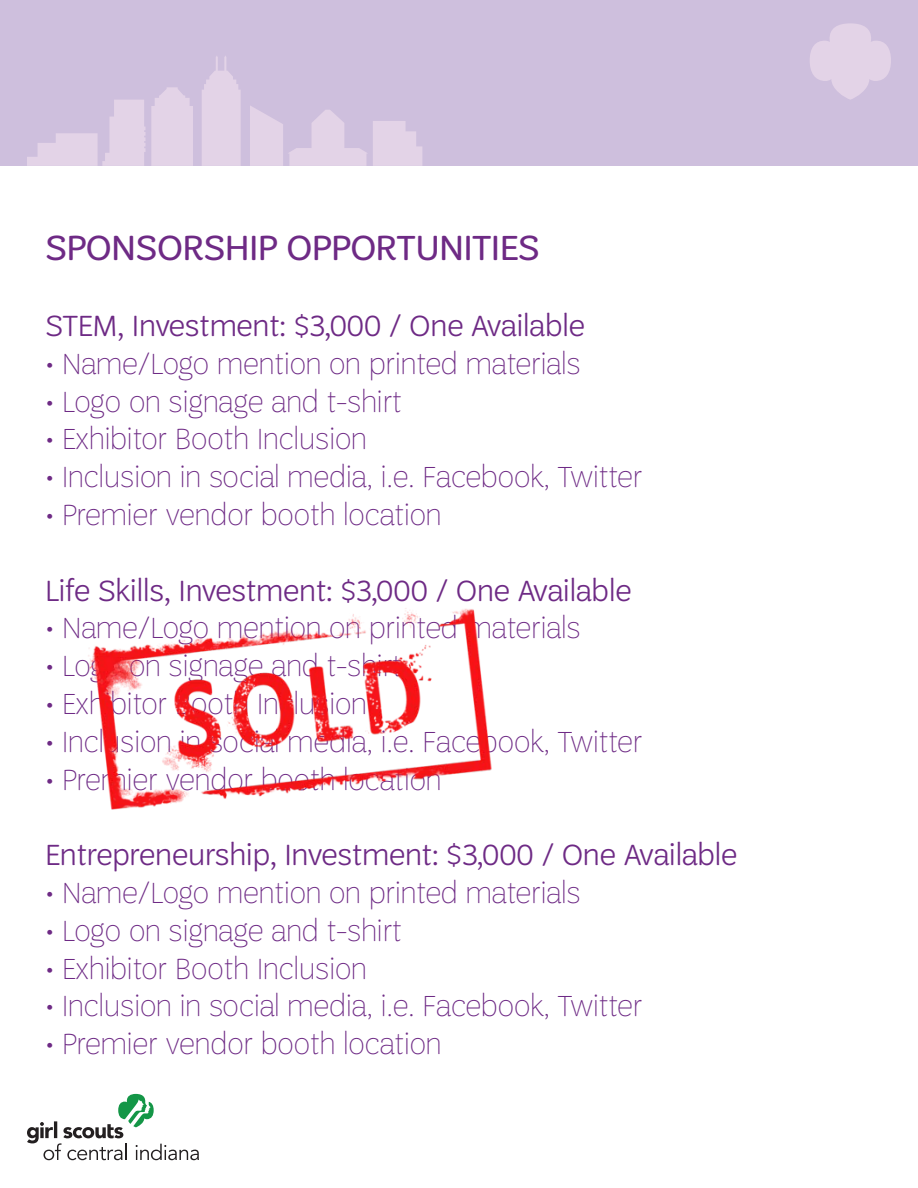
<style>
.page{position:relative;width:918px;height:1188px;background:#fff}
.page>*{position:absolute;margin:0;border:0;box-sizing:border-box;transform-origin:0 0}
.t1{font:37.5px "Trefoil Sans";color:#6e2a85}
.t2{font:100 31.5px "Trefoil Sans";color:#6e2a85}
.t3{font:300 31.5px "Trefoil Sans";color:#6e2a85}
</style>
<div class="page">
<div style="left:0;top:0;width:918px;height:166px;background:#cebfdd"></div>
<svg style="left:202px;top:56px;width:39px;height:110px"></svg>
<svg style="left:250px;top:106px;width:172px;height:60px"></svg>
<svg style="left:27px;top:87px;width:166px;height:79px"></svg>
<svg style="left:27px;top:1094px;width:172px;height:66px"></svg>
<svg style="left:810px;top:23px;width:81px;height:77px"></svg>
<img style="left:88px;top:608px;width:404px;height:202px">
<p class="t1" style="left:45px;top:228px;width:496px">SPONSORSHIP OPPORTUNITIES</p>
<p class="t3" style="left:45px;top:309px;width:541px">STEM, Investment: $3,000 / One Available</p>
<p class="t2" style="left:45px;top:347px;width:537px">• Name/Logo mention on printed materials</p>
<p class="t2" style="left:45px;top:385px;width:358px">• Logo on signage and t-shirt</p>
<p class="t2" style="left:45px;top:423px;width:323px">• Exhibitor Booth Inclusion</p>
<p class="t2" style="left:45px;top:461px;width:599px">• Inclusion in social media, i.e. Facebook, Twitter</p>
<p class="t2" style="left:45px;top:498px;width:398px">• Premier vendor booth location</p>
<p class="t3" style="left:45px;top:573px;width:588px">Life Skills, Investment: $3,000 / One Available</p>
<p class="t2" style="left:45px;top:612px;width:537px">• Name/Logo mention on printed materials</p>
<p class="t2" style="left:45px;top:650px;width:358px">• Logo on signage and t-shirt</p>
<p class="t2" style="left:45px;top:687px;width:323px">• Exhibitor Booth Inclusion</p>
<p class="t2" style="left:45px;top:725px;width:599px">• Inclusion in social media, i.e. Facebook, Twitter</p>
<p class="t2" style="left:45px;top:763px;width:398px">• Premier vendor booth location</p>
<p class="t3" style="left:45px;top:838px;width:693px">Entrepreneurship, Investment: $3,000 / One Available</p>
<p class="t2" style="left:45px;top:876px;width:537px">• Name/Logo mention on printed materials</p>
<p class="t2" style="left:45px;top:914px;width:358px">• Logo on signage and t-shirt</p>
<p class="t2" style="left:45px;top:952px;width:323px">• Exhibitor Booth Inclusion</p>
<p class="t2" style="left:45px;top:990px;width:599px">• Inclusion in social media, i.e. Facebook, Twitter</p>
<p class="t2" style="left:45px;top:1028px;width:398px">• Premier vendor booth location</p>
</div>
